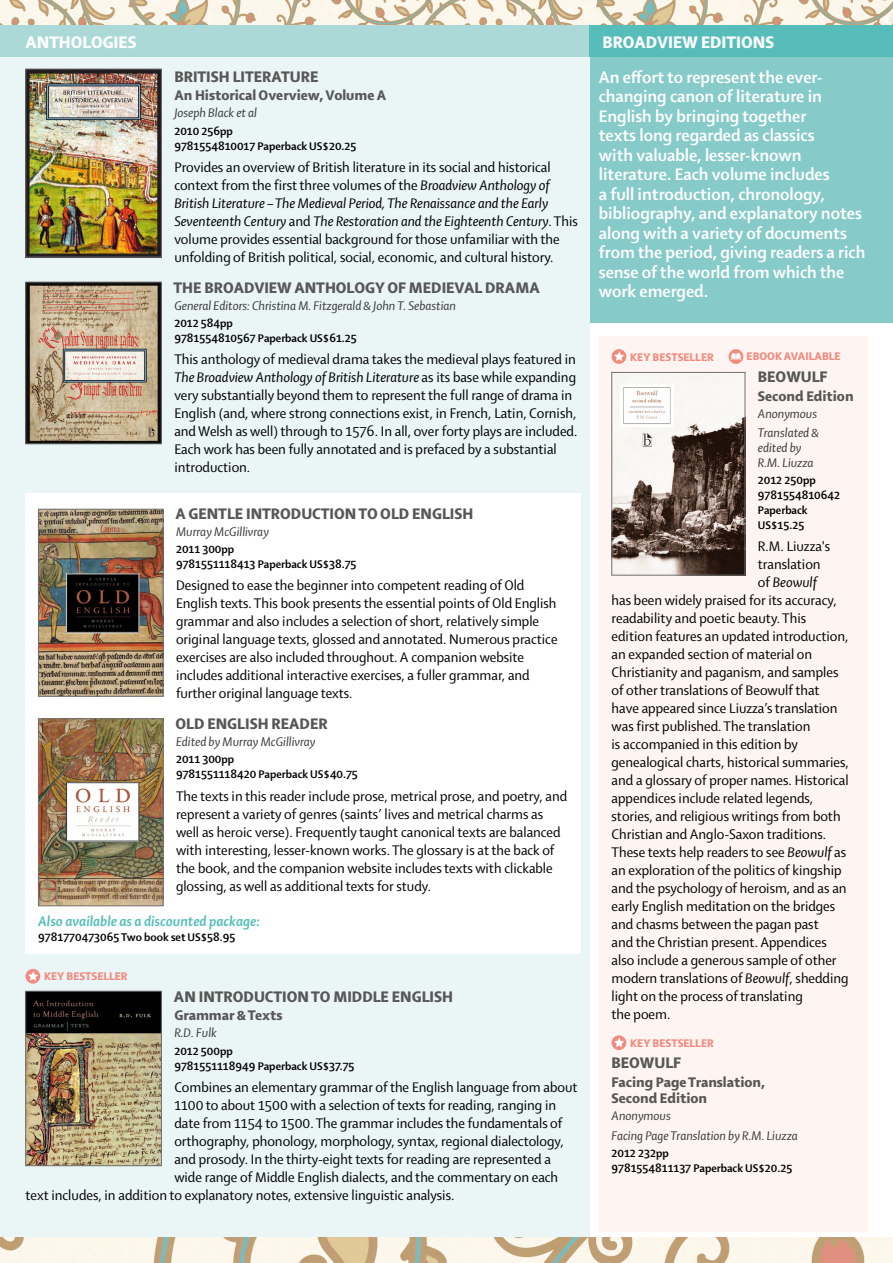
<style>
.page{position:relative;width:893px;height:1263px;background:#fff}
.page>*{position:absolute;margin:0;border:0;box-sizing:border-box;transform-origin:0 0}
.t1{font:700 18px/19.5px "Shaker 2";color:#fff}
.t2{font:800 18px "Shaker 2";color:#fff}
.t3{font:800 16.5px "Shaker 2";color:#575756}
.t4{font:15px/18px "Shaker 2";color:#000}
.t5{font:800 15px/16.5px "Shaker 2";color:#575756}
.t6{font:italic 700 15px "Shaker 2";color:#56bdbb}
.t7{font:italic 15px "Shaker 2";color:#000}
.t8{font:italic 13.5px/19.2px "Shaker 2";color:#3c3c3b}
.t9{font:700 12px/15px "Shaker 2";color:#000}
.t10{font:800 12px "Shaker 2";color:#f18b7f}
.s1{font-style:italic}
.s2{font-style:normal}
</style>
<div class="page">
<img style="left:0;top:0;width:893px;height:26px">
<div style="left:590px;top:57px;width:303px;height:266px;background:#86cbc9"></div>
<div style="left:0;top:45px;width:590px;height:1218px;background:#eaf5f6"></div>
<img style="left:28px;top:71px;width:132px;height:184px">
<div style="left:26px;top:69px;width:136px;height:188px;border:1px solid #706f6f"></div>
<img style="left:28px;top:284px;width:132px;height:158px">
<div style="left:26px;top:282px;width:136px;height:162px;border:1px solid #706f6f"></div>
<div style="left:0;top:26px;width:590px;height:31px;background:#aad9d8"></div>
<div style="left:590px;top:26px;width:303px;height:31px;background:#56bdbb"></div>
<div style="left:26px;top:493px;width:555px;height:460px;background:#fff"></div>
<img style="left:40px;top:511px;width:121px;height:183px">
<div style="left:38px;top:509px;width:125px;height:187px;border:1px solid #706f6f"></div>
<img style="left:40px;top:720px;width:121px;height:184px">
<div style="left:38px;top:718px;width:125px;height:188px;border:1px solid #706f6f"></div>
<div style="left:26px;top:969px;width:14px;height:15px;background:#f18b7f;border-radius:50%"></div>
<svg style="left:28px;top:971px;width:10px;height:10px"></svg>
<img style="left:28px;top:993px;width:132px;height:171px">
<div style="left:26px;top:991px;width:136px;height:175px;border:1px solid #706f6f"></div>
<div style="left:599px;top:336px;width:268px;height:896px;background:#fef5f3"></div>
<div style="left:612px;top:349px;width:14px;height:15px;background:#f18b7f;border-radius:50%"></div>
<svg style="left:614px;top:351px;width:10px;height:10px"></svg>
<div style="left:729px;top:349px;width:14px;height:15px;background:#f18b7f;border-radius:50%"></div>
<svg style="left:731px;top:353px;width:10px;height:7px"></svg>
<img style="left:614px;top:385px;width:129px;height:188px">
<div style="left:612px;top:372px;width:133px;height:203px;border:1px solid #706f6f"></div>
<div style="left:612px;top:1035px;width:14px;height:15px;background:#f18b7f;border-radius:50%"></div>
<svg style="left:614px;top:1038px;width:10px;height:9px"></svg>
<img style="left:0;top:1237px;width:893px;height:26px">
<p class="t2" style="left:26px;top:30px;width:112px">ANTHOLOGIES</p>
<p class="t2" style="left:603px;top:30px;width:173px">BROADVIEW EDITIONS</p>
<p class="t3" style="left:174px;top:65px;width:146px">BRITISH LITERATURE</p>
<p class="t5" style="left:174px;top:86px;width:213px">An Historical Overview, Volume A</p>
<p class="t8" style="left:174px;top:103px;width:84px">Joseph Black et al</p>
<p class="t9" style="left:174px;top:123px;width:184px">2010 256pp<br>9781554810017 Paperback US$20.25</p>
<p class="t4" style="left:174px;top:157px;width:405px">Provides an overview of British literature in its social and historical context from the first three volumes of the <span class="s1">Broadview Anthology of British Literature – The Medieval Period, The Renaissance and the Early Seventeenth Century</span> and <span class="s1">The Restoration and the Eighteenth Century</span>. This volume provides essential background for those unfamiliar with the unfolding of British political, social, economic, and cultural history.</p>
<p class="t3" style="left:173px;top:276px;width:368px">THE BROADVIEW ANTHOLOGY OF MEDIEVAL DRAMA</p>
<p class="t8" style="left:174px;top:295px;width:283px">General Editors: Christina M. Fitzgerald &amp; John T. Sebastian</p>
<p class="t9" style="left:174px;top:315px;width:184px">2012 584pp<br>9781554810567 Paperback US$61.25</p>
<p class="t4" style="left:174px;top:349px;width:404px">This anthology of medieval drama takes the medieval plays featured in <span class="s1">The Broadview Anthology of British Literature</span> as its base while expanding very substantially beyond them to represent the full range of drama in English (and, where strong connections exist, in French, Latin, Cornish, and Welsh as well) through to 1576. In all, over forty plays are included.<br>Each work has been fully annotated and is prefaced by a substantial introduction.</p>
<p class="t3" style="left:176px;top:503px;width:299px">A GENTLE INTRODUCTION TO OLD ENGLISH</p>
<p class="t8" style="left:176px;top:521px;width:94px">Murray McGillivray</p>
<p class="t9" style="left:176px;top:541px;width:182px">2011 300pp<br>9781551118413 Paperback US$38.75</p>
<p class="t4" style="left:176px;top:576px;width:383px">Designed to ease the beginner into competent reading of Old English texts. This book presents the essential points of Old English grammar and also includes a selection of short, relatively simple original language texts, glossed and annotated. Numerous practice exercises are also included throughout. A companion website includes additional interactive exercises, a fuller grammar, and further original language texts.</p>
<p class="t3" style="left:176px;top:713px;width:154px">OLD ENGLISH READER</p>
<p class="t8" style="left:176px;top:732px;width:141px">Edited by Murray McGillivray</p>
<p class="t9" style="left:176px;top:751px;width:183px">2011 300pp<br>9781551118420 Paperback US$40.75</p>
<p class="t4" style="left:176px;top:786px;width:393px">The texts in this reader include prose, metrical prose, and poetry, and represent a variety of genres (saints’ lives and metrical charms as well as heroic verse). Frequently taught canonical texts are balanced with interesting, lesser-known works. The glossary is at the back of the book, and the companion website includes texts with clickable glossing, as well as additional texts for study.</p>
<p class="t6" style="left:38px;top:911px;width:223px">Also available as a discounted package:</p>
<p class="t9" style="left:38px;top:929px;width:199px">9781770473065 Two book set US$58.95</p>
<p class="t10" style="left:44px;top:968px;width:85px">KEY BESTSELLER</p>
<p class="t3" style="left:174px;top:985px;width:281px">AN INTRODUCTION TO MIDDLE ENGLISH</p>
<p class="t5" style="left:174px;top:1006px;width:110px">Grammar &amp; Texts</p>
<p class="t8" style="left:174px;top:1023px;width:44px">R.D. Fulk</p>
<p class="t9" style="left:174px;top:1042px;width:182px">2012 500pp<br>9781551118949 Paperback US$37.75</p>
<p class="t4" style="left:174px;top:1077px;width:405px">Combines an elementary grammar of the English language from about</p>
<p class="t4" style="left:174px;top:1095px;width:383px">1100 to about 1500 with a selection of texts for reading, ranging in</p>
<p class="t4" style="left:174px;top:1113px;width:390px">date from 1154 to 1500. The grammar includes the fundamentals of</p>
<p class="t4" style="left:174px;top:1131px;width:391px">orthography, phonology, morphology, syntax, regional dialectology,</p>
<p class="t4" style="left:174px;top:1149px;width:378px">and prosody. In the thirty-eight texts for reading are represented a</p>
<p class="t4" style="left:174px;top:1167px;width:385px">wide range of Middle English dialects, and the commentary on each</p>
<p class="t4" style="left:26px;top:1185px;width:430px">text includes, in addition to explanatory notes, extensive linguistic analysis.</p>
<p class="t1" style="left:599px;top:66px;width:268px">An effort to represent the ever&shy;changing canon of literature in<br>English by bringing together<br>texts long regarded as classics<br>with valuable, lesser-known literature. Each volume includes<br>a full introduction, chronology, bibliography, and explanatory notes along with a variety of documents from the period, giving readers a rich sense of the world from which the work emerged.</p>
<p class="t10" style="left:630px;top:349px;width:85px">KEY BESTSELLER</p>
<p class="t10" style="left:747px;top:348px;width:95px">EBOOK AVAILABLE</p>
<p class="t3" style="left:758px;top:366px;width:71px">BEOWULF</p>
<p class="t5" style="left:758px;top:387px;width:97px">Second Edition</p>
<p class="t8" style="left:758px;top:403px;width:63px">Anonymous<br>Translated &amp;</p>
<p class="t8" style="left:758px;top:439px;width:57px;line-height:15px">edited by<br>R.M. Liuzza</p>
<p class="t9" style="left:758px;top:472px;width:84px">2012 250pp<br>9781554810642<br>Paperback<br>US$15.25</p>
<p class="t4" style="left:758px;top:537px;width:74px">R.M. Liuzza's</p>
<p class="t4" style="left:758px;top:555px;width:64px">translation</p>
<p class="t7" style="left:758px;top:573px;width:61px"><span class="s2">of</span> Beowulf</p>
<p class="t4" style="left:612px;top:591px;width:227px">has been widely praised for its accuracy,</p>
<p class="t4" style="left:612px;top:609px;width:196px">readability and poetic beauty. This</p>
<p class="t4" style="left:612px;top:627px;width:238px">edition features an updated introduction,</p>
<p class="t4" style="left:612px;top:645px;width:202px">an expanded section of material on</p>
<p class="t4" style="left:612px;top:663px;width:228px">Christianity and paganism, and samples</p>
<p class="t4" style="left:612px;top:681px;width:210px">of other translations of Beowulf that</p>
<p class="t4" style="left:612px;top:699px;width:227px">have appeared since Liuzza’s translation</p>
<p class="t4" style="left:612px;top:717px;width:200px">was first published. The translation</p>
<p class="t4" style="left:612px;top:735px;width:188px">is accompanied in this edition by</p>
<p class="t4" style="left:612px;top:753px;width:239px">genealogical charts, historical summaries,</p>
<p class="t4" style="left:612px;top:771px;width:239px">and a glossary of proper names. Historical</p>
<p class="t4" style="left:612px;top:789px;width:203px">appendices include related legends,</p>
<p class="t4" style="left:612px;top:807px;width:231px">stories, and religious writings from both</p>
<p class="t4" style="left:612px;top:825px;width:216px">Christian and Anglo-Saxon traditions.</p>
<p class="t4" style="left:612px;top:843px;width:236px">These texts help readers to see <span class="s1">Beowulf</span> as</p>
<p class="t4" style="left:612px;top:861px;width:231px">an exploration of the politics of kingship</p>
<p class="t4" style="left:612px;top:879px;width:237px">and the psychology of heroism, and as an</p>
<p class="t4" style="left:612px;top:897px;width:225px">early English meditation on the bridges</p>
<p class="t4" style="left:612px;top:915px;width:209px">and chasms between the pagan past</p>
<p class="t4" style="left:612px;top:933px;width:217px">and the Christian present. Appendices</p>
<p class="t4" style="left:612px;top:951px;width:226px">also include a generous sample of other</p>
<p class="t4" style="left:612px;top:969px;width:238px">modern translations of <span class="s1">Beowulf</span>, shedding</p>
<p class="t4" style="left:612px;top:987px;width:193px">light on the process of translating</p>
<p class="t4" style="left:612px;top:1005px;width:60px">the poem.</p>
<p class="t10" style="left:630px;top:1035px;width:85px">KEY BESTSELLER</p>
<p class="t3" style="left:612px;top:1052px;width:71px">BEOWULF</p>
<p class="t5" style="left:612px;top:1073px;width:155px">Facing Page Translation,<br>Second Edition</p>
<p class="t8" style="left:612px;top:1106px;width:188px">Anonymous<br>Facing Page Translation by R.M. Liuzza</p>
<p class="t9" style="left:612px;top:1145px;width:182px">2012 232pp<br>9781554811137 Paperback US$20.25</p>
</div>
